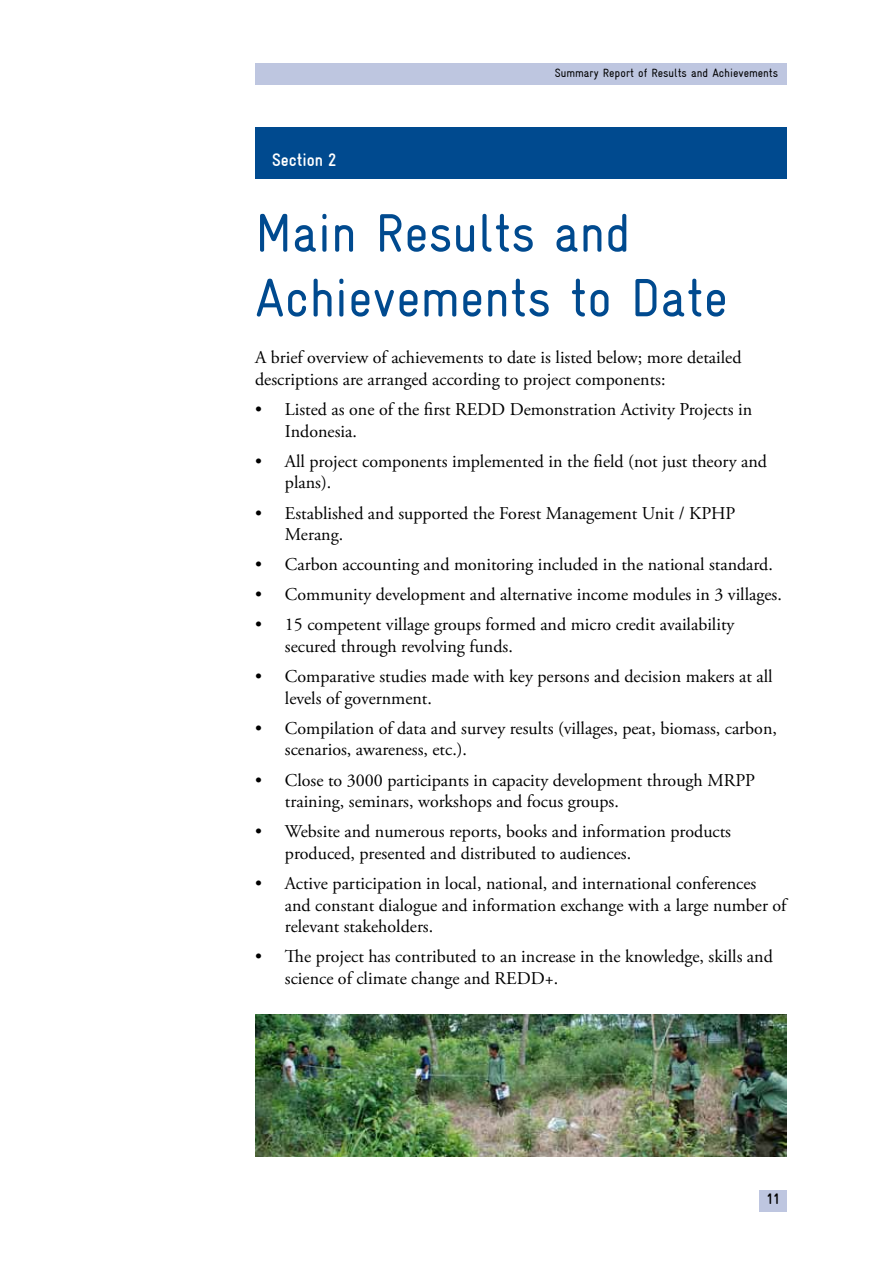
<style>
.page{position:relative;width:893px;height:1263px;background:#fff}
.page>*{position:absolute;margin:0;border:0;box-sizing:border-box;transform-origin:0 0}
.t1{font:condensed 54px/64.8px "Gravur";color:#004a8f}
.t2{font:18px/21.6px "Adobe Garamond Pro";color:#000}
.t3{font:700 condensed 18px "Gravur";color:#fff}
.t4{font:700 condensed 15px "Gravur";color:#000}
.t5{font:condensed 12px "Gravur";color:#000}
</style>
<div class="page">
<div style="left:759px;top:1190px;width:28px;height:22px;background:#bec6e0"></div>
<div style="left:255px;top:63px;width:532px;height:22px;background:#bec6e0"></div>
<div style="left:255px;top:128px;width:532px;height:51px;background:#004a8f"></div>
<img style="left:255px;top:1015px;width:532px;height:142px">
<p class="t3" style="left:272px;top:150px;width:66px">Section 2</p>
<p class="t5" style="left:555px;top:67px;width:225px">Summary Report of Results and Achievements</p>
<h1 class="t1" style="left:255px;top:200px;width:474px">Main Results and<br>Achievements to Date</h1>
<p class="t2" style="left:255px;top:348px;width:488px">A brief overview of achievements to date is listed below; more detailed descriptions are arranged according to project components:</p>
<p class="t2" style="left:285px;top:399px;width:469px;text-indent:-30px">• Listed as one of the first REDD Demonstration Activity Projects in<br>Indonesia.</p>
<p class="t2" style="left:285px;top:451px;width:484px;text-indent:-30px">• All project components implemented in the field (not just theory and plans).</p>
<p class="t2" style="left:285px;top:503px;width:452px;text-indent:-30px">• Established and supported the Forest Management Unit / KPHP<br>Merang.</p>
<p class="t2" style="left:255px;top:554px;width:519px">• Carbon accounting and monitoring included in the national standard.</p>
<p class="t2" style="left:255px;top:584px;width:528px">• Community development and alternative income modules in 3 villages.</p>
<p class="t2" style="left:285px;top:614px;width:451px;text-indent:-30px">• 15 competent village groups formed and micro credit availability secured through revolving funds.</p>
<p class="t2" style="left:285px;top:666px;width:489px;text-indent:-30px">• Comparative studies made with key persons and decision makers at all levels of government.</p>
<p class="t2" style="left:285px;top:718px;width:494px;text-indent:-30px">• Compilation of data and survey results (villages, peat, biomass, carbon, scenarios, awareness, etc.).</p>
<p class="t2" style="left:285px;top:770px;width:472px;text-indent:-30px">• Close to 3000 participants in capacity development through MRPP training, seminars, workshops and focus groups.</p>
<p class="t2" style="left:285px;top:821px;width:448px;text-indent:-30px">• Website and numerous reports, books and information products produced, presented and distributed to audiences.</p>
<p class="t2" style="left:285px;top:873px;width:503px;text-indent:-30px">• Active participation in local, national, and international conferences and constant dialogue and information exchange with a large number of relevant stakeholders.</p>
<p class="t2" style="left:285px;top:946px;width:489px;text-indent:-30px">• The project has contributed to an increase in the knowledge, skills and science of climate change and REDD+.</p>
<p class="t4" style="left:766px;top:1191px;width:15px">11</p>
</div>
